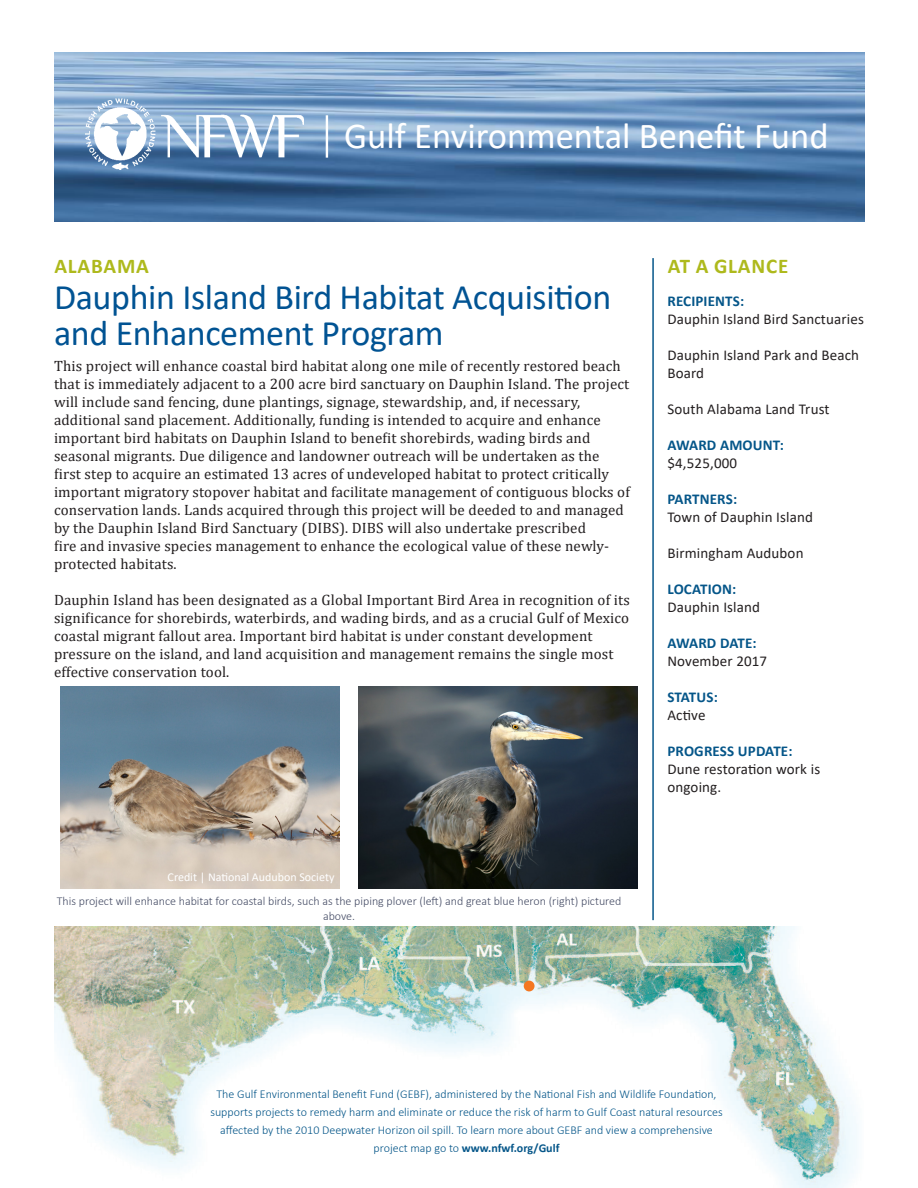
<style>
.page{position:relative;width:918px;height:1188px;background:#fff}
.page>*{position:absolute;margin:0;border:0;box-sizing:border-box;transform-origin:0 0}
.t1{font:36.6px "Calibri";color:#fff}
.t2{font:36px/36px "Calibri";letter-spacing:-.01em;color:#015393}
.t3{font:700 21px "Calibri";letter-spacing:.04em;color:#aeb91c}
.t4{font:15px/18px "Cambria";letter-spacing:.01em;color:#231f20}
.t5{font:15px/18px "Calibri";letter-spacing:.01em;color:#231f20}
.t6{font:700 15px "Calibri";letter-spacing:.01em;color:#055689}
.t7{font:700 15px "Calibri";letter-spacing:-.015em;color:#055689}
.t8{font:300 12px/18px "Calibri";color:#055689;text-align:center}
.t9{font:300 12px/14.4px "Calibri";color:#454c65;text-align:center}
.t10{font:12px "Calibri";color:#fff}
.s1{font-weight:700}
</style>
<div class="page">
<img style="left:54px;top:927px;width:803px;height:261px">
<hr style="left:652px;top:258px;width:2px;height:662px;background:#055689">
<img style="left:54px;top:53px;width:810px;height:168px">
<img style="left:86px;top:99px;width:217px;height:71px">
<hr style="left:326px;top:115px;width:2px;height:43px;background:#fff">
<div style="left:524px;top:981px;width:11px;height:10px;background:#f47721;border-radius:50%"></div>
<img style="left:60px;top:686px;width:279px;height:203px">
<img style="left:359px;top:686px;width:278px;height:203px">
<p class="t1" style="left:344px;top:110px;width:486px">Gulf Environmental Benefit Fund</p>
<p class="t3" style="left:54px;top:251px;width:96px">ALABAMA</p>
<p class="t3" style="left:668px;top:251px;width:122px">AT A GLANCE</p>
<p class="t6" style="left:667px;top:290px;width:78px">RECIPIENTS:</p>
<p class="t5" style="left:667px;top:310px;width:198px">Dauphin Island Bird Sanctuaries</p>
<p class="t5" style="left:667px;top:346px;width:193px">Dauphin Island Park and Beach<br>Board</p>
<p class="t5" style="left:667px;top:400px;width:164px">South Alabama Land Trust</p>
<p class="t6" style="left:667px;top:434px;width:118px">AWARD AMOUNT:</p>
<p class="t5" style="left:667px;top:454px;width:71px">$4,525,000</p>
<p class="t6" style="left:667px;top:488px;width:71px">PARTNERS:</p>
<p class="t5" style="left:667px;top:508px;width:147px">Town of Dauphin Island</p>
<p class="t5" style="left:667px;top:544px;width:138px">Birmingham Audubon</p>
<p class="t6" style="left:667px;top:578px;width:70px">LOCATION:</p>
<p class="t5" style="left:667px;top:598px;width:94px">Dauphin Island</p>
<p class="t7" style="left:667px;top:632px;width:91px">AWARD DATE:</p>
<p class="t5" style="left:667px;top:652px;width:101px">November 2017</p>
<p class="t6" style="left:667px;top:686px;width:52px">STATUS:</p>
<p class="t5" style="left:667px;top:706px;width:40px">Active</p>
<p class="t6" style="left:667px;top:740px;width:127px">PROGRESS UPDATE:</p>
<p class="t5" style="left:667px;top:760px;width:154px">Dune restoration work is ongoing.</p>
<p class="t2" style="left:54px;top:278px;width:559px">Dauphin Island Bird Habitat Acquisition and Enhancement Program</p>
<p class="t4" style="left:54px;top:357px;width:577px">This project will enhance coastal bird habitat along one mile of recently restored beach that is immediately adjacent to a 200 acre bird sanctuary on Dauphin Island. The project will include sand fencing, dune plantings, signage, stewardship, and, if necessary, additional sand placement. Additionally, funding is intended to acquire and enhance important bird habitats on Dauphin Island to benefit shorebirds, wading birds and seasonal migrants. Due diligence and landowner outreach will be undertaken as the first step to acquire an estimated 13 acres of undeveloped habitat to protect critically important migratory stopover habitat and facilitate management of contiguous blocks of conservation lands. Lands acquired through this project will be deeded to and managed by the Dauphin Island Bird Sanctuary (DIBS). DIBS will also undertake prescribed<br>fire and invasive species management to enhance the ecological value of these newly&shy;protected habitats.</p>
<p class="t4" style="left:54px;top:591px;width:577px">Dauphin Island has been designated as a Global Important Bird Area in recognition of its significance for shorebirds, waterbirds, and wading birds, and as a crucial Gulf of Mexico coastal migrant fallout area. Important bird habitat is under constant development pressure on the island, and land acquisition and management remains the single most effective conservation tool.</p>
<p class="t10" style="left:168px;top:866px;width:74px">Credit | USACE</p>
<p class="t10" style="left:168px;top:869px;width:168px">Credit | National Audubon Society</p>
<p class="t9" style="left:57px;top:894px;width:566px">This project will enhance habitat for coastal birds, such as the piping plover (left) and great blue heron (right) pictured above.</p>
<p class="t8" style="left:210px;top:1085px;width:514px">The Gulf Environmental Benefit Fund (GEBF), administered by the National Fish and Wildlife Foundation, supports projects to remedy harm and eliminate or reduce the risk of harm to Gulf Coast natural resources affected by the 2010 Deepwater Horizon oil spill. To learn more about GEBF and view a comprehensive project map go to <span class="s1">www.nfwf.org/Gulf</span></p>
</div>
